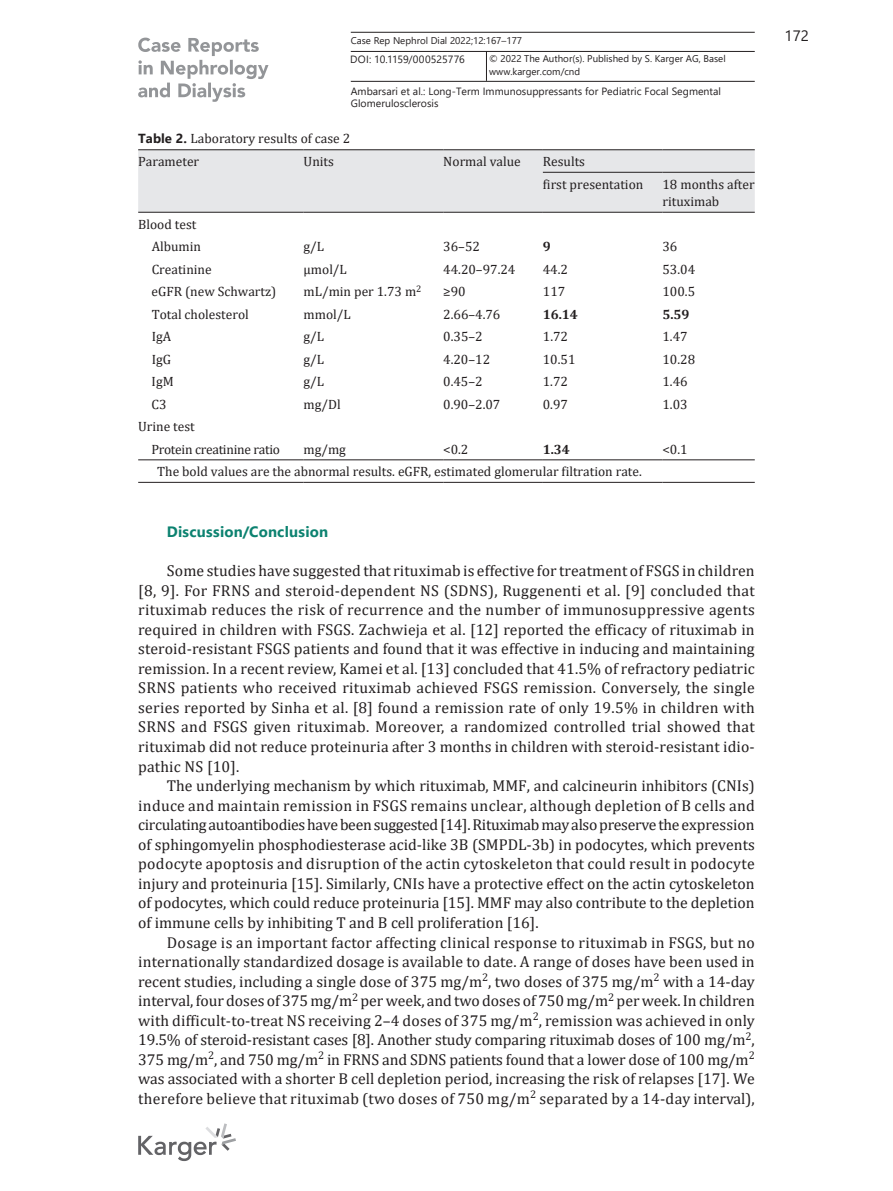
<style>
.page{position:relative;width:893px;height:1191px;background:#fff}
.page>*{position:absolute;margin:0;border:0;box-sizing:border-box;transform-origin:0 0}
.t1{font:15.75px/19.5px "Cambria";letter-spacing:.01em;color:#231f20;text-align:justify}
.t2{font:700 15px "Segoe UI";letter-spacing:.015em;color:#0c8270}
.t3{font:15px "Segoe UI";color:#231f20}
.t4{font:13.5px/22.5px "Cambria";color:#231f20}
.t5{font:13.5px/22.5px "Cambria";letter-spacing:-.02em;color:#231f20}
.t6{font:700 13.5px "Cambria";color:#231f20}
.t7{font:10.5px/12px "Segoe UI";letter-spacing:.005em;color:#231f20}
.t8{font:9.75px "Segoe UI";color:#231f20}
.s1{font-family:"Segoe UI";font-weight:700;font-size:13.2px}
</style>
<div class="page">
<svg style="left:138px;top:38px;width:130px;height:64px"></svg>
<hr style="left:351px;top:51px;width:404px;height:1px;background:#231f20">
<hr style="left:351px;top:81px;width:404px;height:1px;background:#231f20">
<hr style="left:351px;top:32px;width:404px;height:1px;background:#231f20">
<hr style="left:486px;top:51px;width:1px;height:30px;background:#231f20">
<svg style="left:138px;top:1123px;width:98px;height:38px"></svg>
<div style="left:138px;top:150px;width:617px;height:62px;background:#e6e7e9"></div>
<hr style="left:138px;top:459px;width:166px;height:1px;background:#231f20">
<hr style="left:304px;top:459px;width:139px;height:1px;background:#231f20">
<hr style="left:443px;top:459px;width:100px;height:1px;background:#231f20">
<hr style="left:543px;top:459px;width:119px;height:1px;background:#231f20">
<hr style="left:662px;top:459px;width:93px;height:1px;background:#231f20">
<hr style="left:138px;top:482px;width:166px;height:1px;background:#231f20">
<hr style="left:304px;top:482px;width:139px;height:1px;background:#231f20">
<hr style="left:443px;top:482px;width:100px;height:1px;background:#231f20">
<hr style="left:543px;top:482px;width:119px;height:1px;background:#231f20">
<hr style="left:662px;top:482px;width:93px;height:1px;background:#231f20">
<hr style="left:138px;top:149px;width:166px;height:1px;background:#231f20">
<hr style="left:304px;top:149px;width:139px;height:1px;background:#231f20">
<hr style="left:443px;top:149px;width:100px;height:1px;background:#231f20">
<hr style="left:138px;top:212px;width:166px;height:1px;background:#231f20">
<hr style="left:304px;top:212px;width:139px;height:1px;background:#231f20">
<hr style="left:443px;top:212px;width:100px;height:1px;background:#231f20">
<hr style="left:543px;top:149px;width:119px;height:1px;background:#231f20">
<hr style="left:662px;top:149px;width:93px;height:1px;background:#231f20">
<hr style="left:543px;top:212px;width:119px;height:1px;background:#231f20">
<hr style="left:662px;top:212px;width:93px;height:1px;background:#231f20">
<hr style="left:543px;top:172px;width:119px;height:1px;background:#231f20">
<hr style="left:662px;top:172px;width:93px;height:1px;background:#231f20">
<p class="t8" style="left:351px;top:31px;width:173px">Case Rep Nephrol Dial 2022;12:167–177</p>
<p class="t7" style="left:350px;top:52px;width:116px">DOI: 10.1159/000525776</p>
<p class="t8" style="left:489px;top:50px;width:238px">© 2022 The Author(s). Published by S. Karger AG, Basel</p>
<p class="t8" style="left:489px;top:62px;width:92px">www.karger.com/cnd</p>
<p class="t7" style="left:351px;top:84px;width:372px">Ambarsari et al.: Long-Term Immunosuppressants for Pediatric Focal Segmental<br>Glomerulosclerosis</p>
<p class="t4" style="left:138px;top:127px;width:214px;line-height:23px"><span class="s1">Table 2.</span> Laboratory results of case 2<br>Parameter</p>
<p class="t4" style="left:304px;top:150px;width:32px">Units</p>
<p class="t4" style="left:443px;top:150px;width:79px">Normal value</p>
<p class="t4" style="left:543px;top:150px;width:102px">Results<br>first presentation</p>
<p class="t4" style="left:662px;top:175px;width:94px;line-height:17.4px">18 months after rituximab</p>
<p class="t4" style="left:152px;top:213px;width:51px;text-indent:-14px">Blood test<br>Albumin</p>
<p class="t4" style="left:304px;top:235px;width:22px">g/L</p>
<p class="t4" style="left:443px;top:235px;width:38px">36–52</p>
<p class="t6" style="left:543px;top:237px;width:9px">9</p>
<p class="t4" style="left:662px;top:235px;width:16px">36</p>
<p class="t4" style="left:152px;top:258px;width:62px">Creatinine</p>
<p class="t4" style="left:304px;top:258px;width:45px">µmol/L</p>
<p class="t4" style="left:443px;top:258px;width:74px">44.20–97.24</p>
<p class="t4" style="left:543px;top:258px;width:27px">44.2</p>
<p class="t4" style="left:662px;top:258px;width:34px">53.04</p>
<p class="t4" style="left:152px;top:280px;width:126px">eGFR (new Schwartz)</p>
<p class="t4" style="left:304px;top:280px;width:119px">mL/min per 1.73 m<sup>2</sup></p>
<p class="t4" style="left:443px;top:280px;width:24px">≥90</p>
<p class="t4" style="left:543px;top:280px;width:24px">117</p>
<p class="t4" style="left:662px;top:280px;width:34px">100.5</p>
<p class="t4" style="left:152px;top:303px;width:99px">Total cholesterol</p>
<p class="t4" style="left:304px;top:303px;width:49px">mmol/L</p>
<p class="t4" style="left:443px;top:303px;width:59px">2.66–4.76</p>
<p class="t6" style="left:543px;top:305px;width:37px">16.14</p>
<p class="t6" style="left:662px;top:305px;width:29px">5.59</p>
<p class="t4" style="left:152px;top:325px;width:21px">IgA</p>
<p class="t4" style="left:304px;top:325px;width:22px">g/L</p>
<p class="t4" style="left:443px;top:325px;width:41px">0.35–2</p>
<p class="t4" style="left:543px;top:325px;width:27px">1.72</p>
<p class="t4" style="left:662px;top:325px;width:27px">1.47</p>
<p class="t4" style="left:152px;top:348px;width:21px">IgG</p>
<p class="t4" style="left:304px;top:348px;width:22px">g/L</p>
<p class="t4" style="left:443px;top:348px;width:48px">4.20–12</p>
<p class="t4" style="left:543px;top:348px;width:34px">10.51</p>
<p class="t4" style="left:662px;top:348px;width:34px">10.28</p>
<p class="t4" style="left:152px;top:370px;width:24px">IgM</p>
<p class="t4" style="left:304px;top:370px;width:22px">g/L</p>
<p class="t4" style="left:443px;top:370px;width:41px">0.45–2</p>
<p class="t4" style="left:543px;top:370px;width:27px">1.72</p>
<p class="t4" style="left:662px;top:370px;width:27px">1.46</p>
<p class="t4" style="left:152px;top:393px;width:17px">C3</p>
<p class="t4" style="left:304px;top:393px;width:39px">mg/Dl</p>
<p class="t4" style="left:443px;top:393px;width:59px">0.90–2.07</p>
<p class="t4" style="left:543px;top:393px;width:27px">0.97</p>
<p class="t4" style="left:662px;top:393px;width:27px">1.03</p>
<p class="t5" style="left:151px;top:415px;width:130px;text-indent:-13px">Urine test<br>Protein creatinine ratio</p>
<p class="t4" style="left:304px;top:438px;width:44px">mg/mg</p>
<p class="t4" style="left:443px;top:438px;width:27px">&lt;0.2</p>
<p class="t6" style="left:543px;top:440px;width:29px">1.34</p>
<p class="t4" style="left:662px;top:438px;width:27px">&lt;0.1</p>
<p class="t4" style="left:157px;top:460px;width:486px">The bold values are the abnormal results. eGFR, estimated glomerular filtration rate.</p>
<p class="t2" style="left:167px;top:517px;width:163px">Discussion/Conclusion</p>
<p class="t1" style="left:138px;top:561px;width:618px;text-indent:29px">Some studies have suggested that rituximab is effective for treatment of FSGS in children [8, 9]. For FRNS and steroid-dependent NS (SDNS), Ruggenenti et al. [9] concluded that rituximab reduces the risk of recurrence and the number of immunosuppressive agents required in children with FSGS. Zachwieja et al. [12] reported the efficacy of rituximab in steroid-resistant FSGS patients and found that it was effective in inducing and maintaining remission. In a recent review, Kamei et al. [13] concluded that 41.5% of refractory pediatric SRNS patients who received rituximab achieved FSGS remission. Conversely, the single series reported by Sinha et al. [8] found a remission rate of only 19.5% in children with SRNS and FSGS given rituximab. Moreover, a randomized controlled trial showed that rituximab did not reduce proteinuria after 3 months in children with steroid-resistant idio&shy;pathic NS [10].</p>
<p class="t1" style="left:138px;top:776px;width:618px;text-indent:29px">The underlying mechanism by which rituximab, MMF, and calcineurin inhibitors (CNIs) induce and maintain remission in FSGS remains unclear, although depletion of B cells and circulating autoantibodies have been suggested [14]. Rituximab may also preserve the expression of sphingomyelin phosphodiesterase acid-like 3B (SMPDL-3b) in podocytes, which prevents podocyte apoptosis and disruption of the actin cytoskeleton that could result in podocyte injury and proteinuria [15]. Similarly, CNIs have a protective effect on the actin cytoskeleton of podocytes, which could reduce proteinuria [15]. MMF may also contribute to the depletion of immune cells by inhibiting T and B cell proliferation [16].</p>
<p class="t1" style="left:138px;top:932px;width:618px;text-indent:29px">Dosage is an important factor affecting clinical response to rituximab in FSGS, but no internationally standardized dosage is available to date. A range of doses have been used in recent studies, including a single dose of 375 mg/m<sup>2</sup>, two doses of 375 mg/m<sup>2</sup> with a 14-day interval, four doses of 375 mg/m<sup>2</sup> per week, and two doses of 750 mg/m<sup>2</sup> per week. In children with difficult-to-treat NS receiving 2–4 doses of 375 mg/m<sup>2</sup>, remission was achieved in only 19.5% of steroid-resistant cases [8]. Another study comparing rituximab doses of 100 mg/m<sup>2</sup>, 375 mg/m<sup>2</sup>, and 750 mg/m<sup>2</sup> in FRNS and SDNS patients found that a lower dose of 100 mg/m<sup>2 </sup>was associated with a shorter B cell depletion period, increasing the risk of relapses [17]. We therefore believe that rituximab (two doses of 750 mg/m<sup>2</sup> separated by a 14-day interval),</p>
<p class="t3" style="left:785px;top:22px;width:26px">172</p>
</div>
